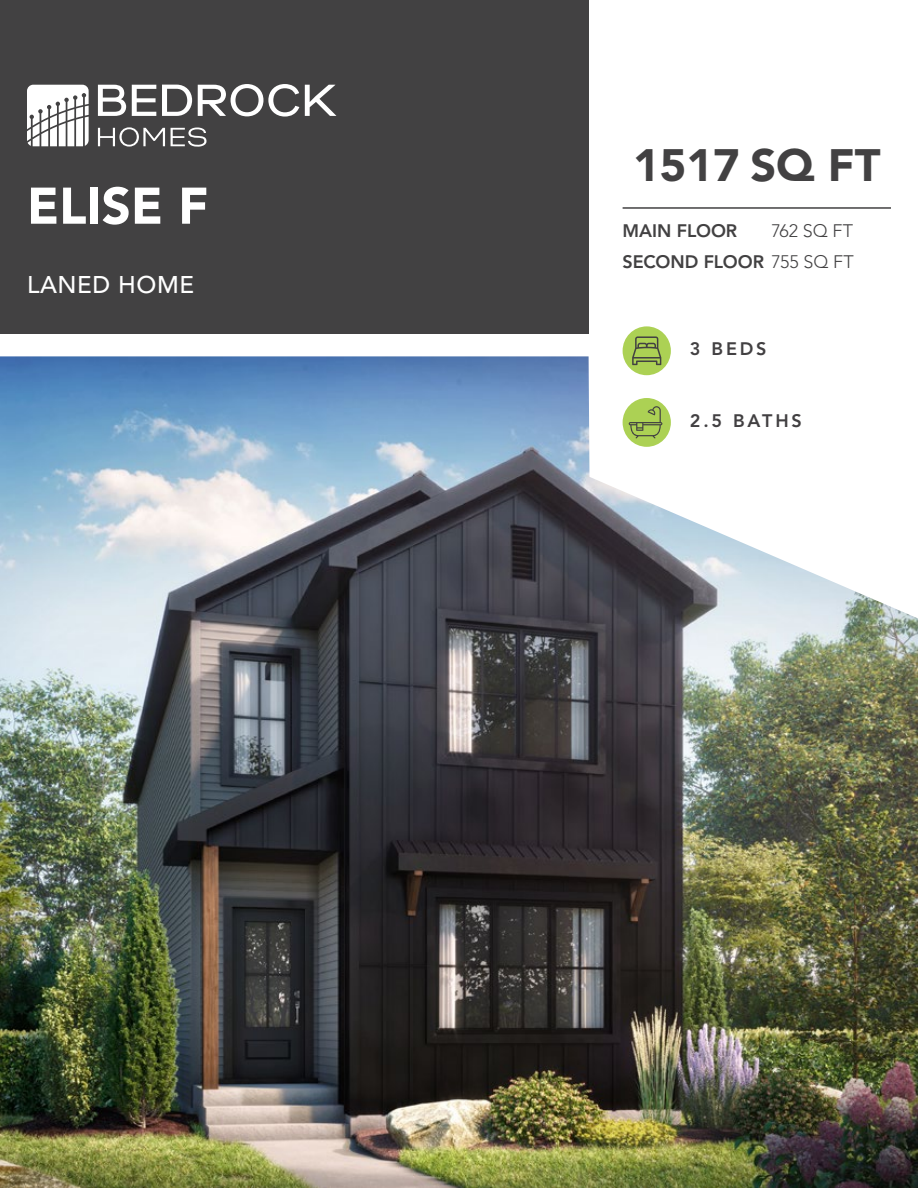
<style>
.page{position:relative;width:918px;height:1188px;background:#fff}
.page>*{position:absolute;margin:0;border:0;box-sizing:border-box;transform-origin:0 0}
.t1{font:900 51px "Avenir LT Std";color:#fff}
.t2{font:900 45px "Avenir LT Std";color:#424142}
.t3{font:500 24px "Avenir LT Std";letter-spacing:.025em;color:#fff}
.t4{font:800 18px/31.7px "Avenir LT Std";color:#424142}
.t5{font:800 18px "Avenir LT Std";letter-spacing:.155em;color:#424042}
.t6{font:300 18px "Avenir LT Std";letter-spacing:-.005em;color:#424142}
.s1{font-weight:300}
</style>
<div class="page">
<div style="left:0;top:0;width:589px;height:334px;background:#424142"></div>
<svg style="left:27px;top:85px;width:62px;height:61px;background:#d6d5d6"></svg>
<svg style="left:98px;top:85px;width:28px;height:31px"></svg>
<svg style="left:132px;top:85px;width:24px;height:31px"></svg>
<svg style="left:162px;top:85px;width:30px;height:31px"></svg>
<svg style="left:198px;top:84px;width:101px;height:33px"></svg>
<svg style="left:305px;top:85px;width:31px;height:31px"></svg>
<svg style="left:98px;top:127px;width:67px;height:20px"></svg>
<svg style="left:171px;top:127px;width:36px;height:20px"></svg>
<div style="left:623px;top:326px;width:48px;height:49px;background:#acd154;border-radius:50%"></div>
<svg style="left:632px;top:336px;width:29px;height:20px"></svg>
<hr style="left:623px;top:207px;width:268px;height:2px;background:#424142">
<img style="left:0;top:356px;width:918px;height:832px">
<h1 class="t1" style="left:27px;top:175px;width:183px">ELISE F</h1>
<h3 class="t3" style="left:27px;top:271px;width:169px">LANED HOME</h3>
<h2 class="t2" style="left:633px;top:138px;width:249px">1517 SQ FT</h2>
<p class="t4" style="left:623px;top:215px;width:233px">MAIN FLOOR<br>SECOND FLOOR <span class="s1">755 SQ FT</span></p>
<p class="t6" style="left:772px;top:220px;width:83px">762 SQ FT</p>
<p class="t5" style="left:690px;top:339px;width:78px">3 BEDS</p>
<p class="t5" style="left:690px;top:410px;width:113px">2.5 BATHS</p>
</div>
